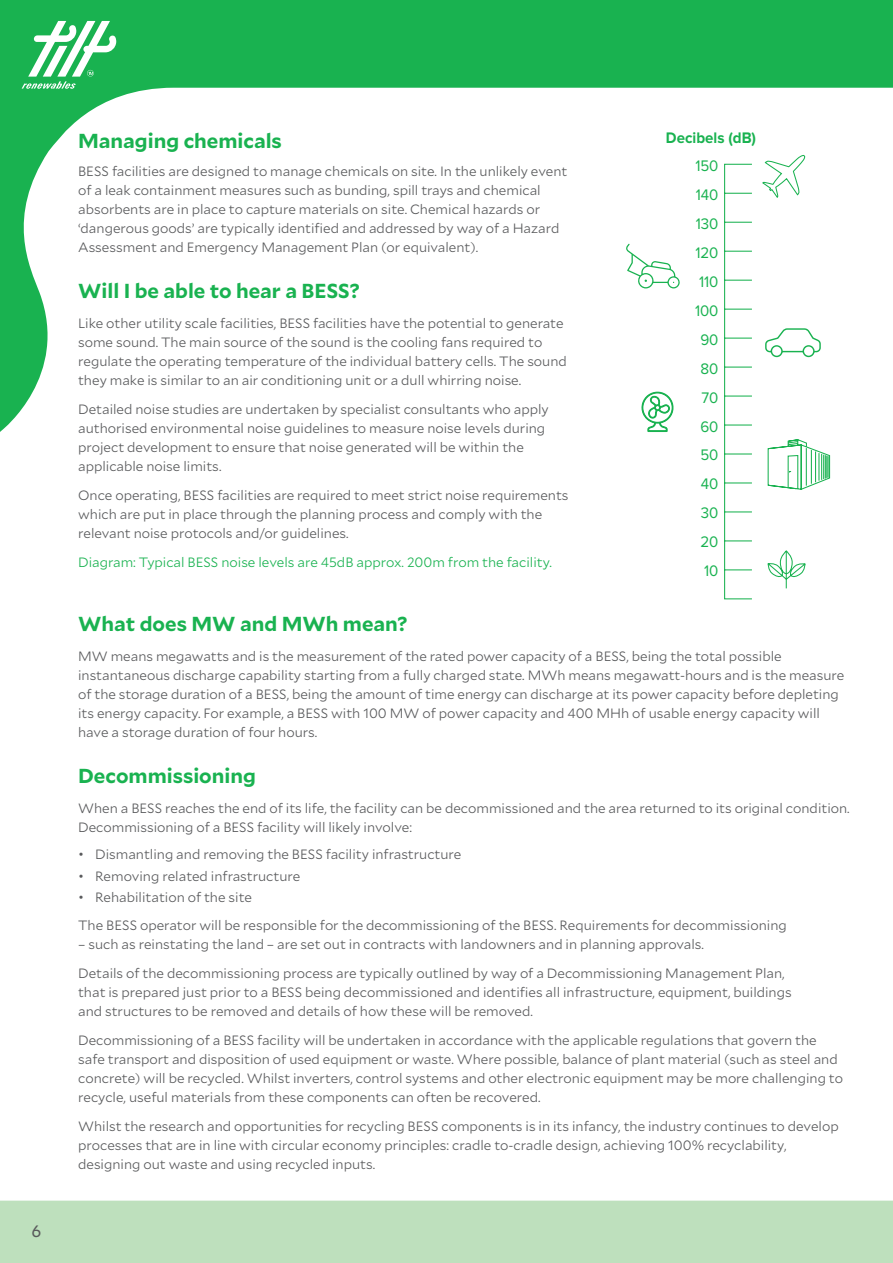
<style>
.page{position:relative;width:893px;height:1263px;background:#fff}
.page>*{position:absolute;margin:0;border:0;box-sizing:border-box;transform-origin:0 0}
.t1{font:700 20.25px "Mallory";color:#19b250}
.t2{font:16.5px "Mallory";color:#58595b}
.t3{font:15.9px "Proxima Nova";color:#19b250;scale:.95 1}
.t4{font:700 15.9px "Proxima Nova";color:#19b250;scale:.95 1}
.t5{font:300 13.5px/19px "Mallory";color:#58595b}
.t6{font:300 13.5px "Mallory";color:#19b250}
</style>
<div class="page">
<svg style="left:0;top:0;width:893px;height:432px"></svg>
<svg style="left:22px;top:21px;width:94px;height:68px"></svg>
<div style="left:0;top:1200px;width:893px;height:63px;background:#bee0bd"></div>
<svg style="left:724px;top:163px;width:29px;height:437px"></svg>
<svg style="left:626px;top:244px;width:54px;height:44px"></svg>
<svg style="left:641px;top:391px;width:33px;height:41px"></svg>
<svg style="left:761px;top:154px;width:70px;height:435px"></svg>
<p class="t2" style="left:31px;top:1219px;width:11px">6</p>
<h1 class="t1" style="left:78px;top:126px;width:205px">Managing chemicals</h1>
<p class="t5" style="left:78px;top:161px;width:491px">BESS facilities are designed to manage chemicals on site. In the unlikely event of a leak containment measures such as bunding, spill trays and chemical absorbents are in place to capture materials on site. Chemical hazards or ‘dangerous goods’ are typically identified and addressed by way of a Hazard Assessment and Emergency Management Plan (or equivalent).</p>
<h1 class="t1" style="left:78px;top:276px;width:283px">Will I be able to hear a BESS?</h1>
<p class="t5" style="left:78px;top:313px;width:490px">Like other utility scale facilities, BESS facilities have the potential to generate some sound. The main source of the sound is the cooling fans required to regulate the operating temperature of the individual battery cells. The sound they make is similar to an air conditioning unit or a dull whirring noise.</p>
<p class="t5" style="left:78px;top:399px;width:472px">Detailed noise studies are undertaken by specialist consultants who apply authorised environmental noise guidelines to measure noise levels during project development to ensure that noise generated will be within the applicable noise limits.</p>
<p class="t5" style="left:78px;top:485px;width:492px">Once operating, BESS facilities are required to meet strict noise requirements which are put in place through the planning process and comply with the relevant noise protocols and/or guidelines.</p>
<p class="t6" style="left:78px;top:552px;width:475px">Diagram: Typical BESS noise levels are 45dB approx. 200m from the facility.</p>
<p class="t4" style="left:666px;top:128px;width:96px">Decibels (dB)</p>
<p class="t3" style="left:695px;top:158px;width:26px">150</p>
<p class="t3" style="left:696px;top:187px;width:25px">140</p>
<p class="t3" style="left:696px;top:216px;width:25px">130</p>
<p class="t3" style="left:695px;top:246px;width:26px">120</p>
<p class="t3" style="left:699px;top:275px;width:22px">110</p>
<p class="t3" style="left:695px;top:303px;width:26px">100</p>
<p class="t3" style="left:700px;top:333px;width:21px">90</p>
<p class="t3" style="left:700px;top:362px;width:20px">80</p>
<p class="t3" style="left:702px;top:390px;width:19px">70</p>
<p class="t3" style="left:700px;top:419px;width:21px">60</p>
<p class="t3" style="left:700px;top:448px;width:21px">50</p>
<p class="t3" style="left:701px;top:477px;width:20px">40</p>
<p class="t3" style="left:701px;top:506px;width:20px">30</p>
<p class="t3" style="left:700px;top:535px;width:21px">20</p>
<p class="t3" style="left:704px;top:563px;width:17px">10</p>
<h1 class="t1" style="left:78px;top:609px;width:331px">What does MW and MWh mean?</h1>
<p class="t5" style="left:78px;top:646px;width:768px">MW means megawatts and is the measurement of the rated power capacity of a BESS, being the total possible instantaneous discharge capability starting from a fully charged state. MWh means megawatt-hours and is the measure of the storage duration of a BESS, being the amount of time energy can discharge at its power capacity before depleting its energy capacity. For example, a BESS with 100 MW of power capacity and 400 MHh of usable energy capacity will have a storage duration of four hours.</p>
<h1 class="t1" style="left:78px;top:761px;width:179px">Decommissioning</h1>
<p class="t5" style="left:78px;top:798px;width:773px">When a BESS reaches the end of its life, the facility can be decommissioned and the area returned to its original condition.<br>Decommissioning of a BESS facility will likely involve:</p>
<p class="t5" style="left:78px;top:844px;width:385px">• Dismantling and removing the BESS facility infrastructure</p>
<p class="t5" style="left:78px;top:866px;width:224px">• Removing related infrastructure</p>
<p class="t5" style="left:78px;top:883px;width:710px;line-height:27.6px">• Rehabilitation of the site<br>The BESS operator will be responsible for the decommissioning of the BESS. Requirements for decommissioning</p>
<p class="t5" style="left:78px;top:929px;width:708px;line-height:28.8px">– such as reinstating the land – are set out in contracts with landowners and in planning approvals.<br>Details of the decommissioning process are typically outlined by way of a Decommissioning Management Plan,</p>
<p class="t5" style="left:78px;top:982px;width:715px">that is prepared just prior to a BESS being decommissioned and identifies all infrastructure, equipment, buildings and structures to be removed and details of how these will be removed.</p>
<p class="t5" style="left:78px;top:1030px;width:766px">Decommissioning of a BESS facility will be undertaken in accordance with the applicable regulations that govern the safe transport and disposition of used equipment or waste. Where possible, balance of plant material (such as steel and concrete) will be recycled. Whilst inverters, control systems and other electronic equipment may be more challenging to recycle, useful materials from these components can often be recovered.</p>
<p class="t5" style="left:78px;top:1116px;width:762px">Whilst the research and opportunities for recycling BESS components is in its infancy, the industry continues to develop processes that are in line with circular economy principles: cradle to-cradle design, achieving 100% recyclability, designing out waste and using recycled inputs.</p>
</div>
